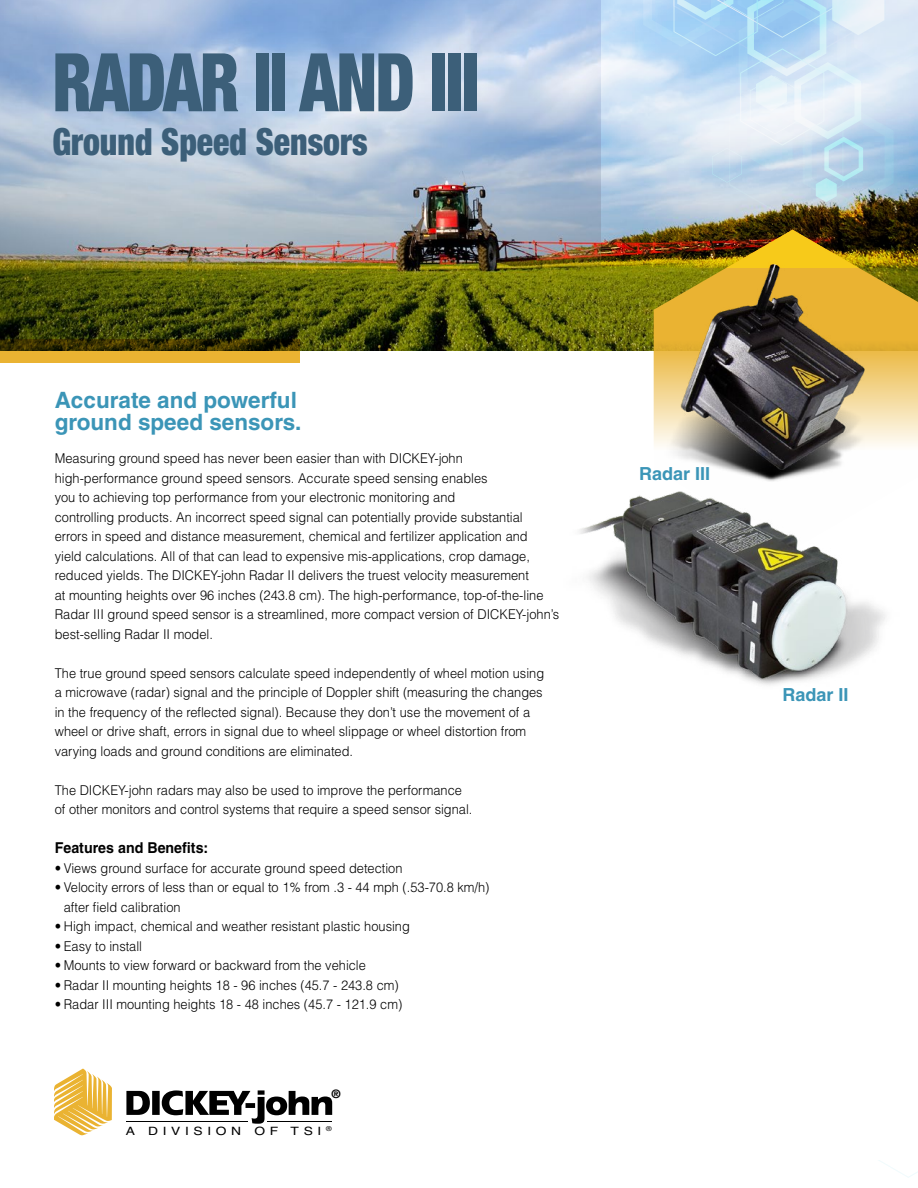
<style>
.page{position:relative;width:918px;height:1188px;background:#fff}
.page>*{position:absolute;margin:0;border:0;box-sizing:border-box;transform-origin:0 0}
.t1{font:900 condensed 81px "Helvetica Neue LT Pro";letter-spacing:-.025em;color:#3c5f79;scale:.85 1}
.t2{font:900 condensed 37.5px "Helvetica Neue LT Pro";color:#3c5f79;scale:.9 1}
.t3{font:700 22.5px/22.5px "Helvetica";color:#3b95b7}
.t4{font:700 18px "Helvetica";color:#3b95b7}
.t5{font:700 15px "Helvetica";color:#000;scale:.95 1}
.t6{font:300 13.5px/19.5px "Helvetica";color:#000;scale:.95 1}
.t7{font:700 11.7px "Helvetica";color:#000}
.t8{font:11.4px "Helvetica";letter-spacing:.335em;color:#000;scale:1.21 1}
</style>
<div class="page">
<img style="left:0;top:0;width:643px;height:351px">
<svg style="left:900px;top:267px;width:18px;height:179px;background:#d7b963"></svg>
<img style="left:556px;top:204px;width:344px;height:481px">
<svg style="left:643px;top:0;width:275px;height:267px;background:#b3bfc0"></svg>
<svg style="left:0;top:339px;width:300px;height:23px;background:#8b6d18"></svg>
<svg style="left:54px;top:1069px;width:58px;height:66px"></svg>
<svg style="left:126px;top:1090px;width:206px;height:34px"></svg>
<hr style="left:126px;top:1121px;width:122px;height:1px;background:#000">
<hr style="left:268px;top:1121px;width:64px;height:1px;background:#000">
<h1 class="t1" style="left:52px;top:33px;width:504px">RADAR II AND III</h1>
<h2 class="t2" style="left:52px;top:118px;width:352px">Ground Speed Sensors</h2>
<h3 class="t3" style="left:55px;top:388px;width:248px">Accurate and powerful ground speed sensors.</h3>
<p class="t6" style="left:55px;top:448px;width:532px">Measuring ground speed has never been easier than with DICKEY-john high-performance ground speed sensors. Accurate speed sensing enables<br>you to achieving top performance from your electronic monitoring and<br>controlling products. An incorrect speed signal can potentially provide substantial errors in speed and distance measurement, chemical and fertilizer application and<br>yield calculations. All of that can lead to expensive mis-applications, crop damage, reduced yields. The DICKEY-john Radar II delivers the truest velocity measurement<br>at mounting heights over 96 inches (243.8 cm). The high-performance, top-of-the-line Radar III ground speed sensor is a streamlined, more compact version of DICKEY-john’s best-selling Radar II model.</p>
<p class="t6" style="left:55px;top:663px;width:517px">The true ground speed sensors calculate speed independently of wheel motion using a microwave (radar) signal and the principle of Doppler shift (measuring the changes in the frequency of the reflected signal). Because they don’t use the movement of a wheel or drive shaft, errors in signal due to wheel slippage or wheel distortion from varying loads and ground conditions are eliminated.</p>
<p class="t6" style="left:55px;top:780px;width:441px">The DICKEY-john radars may also be used to improve the performance of other monitors and control systems that require a speed sensor signal.</p>
<p class="t5" style="left:55px;top:839px;width:163px">Features and Benefits:</p>
<p class="t6" style="left:55px;top:858px;width:368px">• Views ground surface for accurate ground speed detection</p>
<p class="t6" style="left:64px;top:877px;width:450px;text-indent:-9px">• Velocity errors of less than or equal to 1% from .3 - 44 mph (.53-70.8 km/h) after field calibration</p>
<p class="t6" style="left:55px;top:916px;width:375px">• High impact, chemical and weather resistant plastic housing</p>
<p class="t6" style="left:55px;top:936px;width:94px">• Easy to install</p>
<p class="t6" style="left:55px;top:955px;width:329px">• Mounts to view forward or backward from the vehicle</p>
<p class="t6" style="left:55px;top:975px;width:364px">• Radar II mounting heights 18 - 96 inches (45.7 - 243.8 cm)</p>
<p class="t6" style="left:55px;top:994px;width:367px">• Radar III mounting heights 18 - 48 inches (45.7 - 121.9 cm)</p>
<p class="t7" style="left:332px;top:1087px;width:10px">®</p>
<p class="t8" style="left:126px;top:1124px;width:171px">A DIVISION OF TSI <sup>®</sup></p>
<h3 class="t4" style="left:639px;top:462px;width:73px">Radar III</h3>
<h3 class="t4" style="left:782px;top:683px;width:68px">Radar II</h3>
</div>
